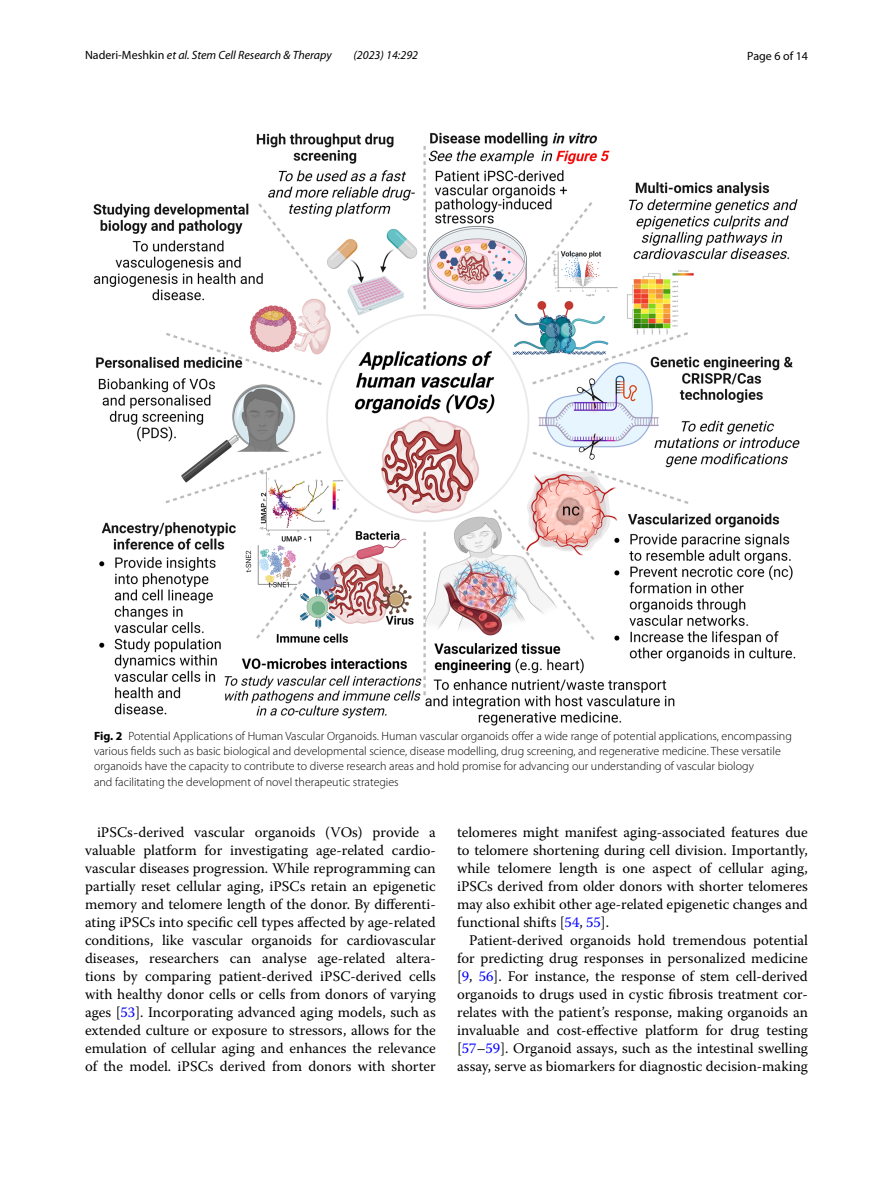
<style>
.page{position:relative;width:893px;height:1187px;background:#fff}
.page>*{position:absolute;margin:0;border:0;box-sizing:border-box;transform-origin:0 0}
.t1{font:14.7px/18px "Warnock Pro";color:#000;text-align:justify}
.t2{font:300 12px/15px "Myriad Pro";color:#000}
.t3{font:italic 12px "Myriad Pro";color:#000}
.t4{font:12px "Myriad Pro";color:#000}
.s1{font-style:normal}
.s2{font-weight:700}
.s3{color:#00f}
</style>
<div class="page">
<img style="left:94px;top:133px;width:705px;height:592px">
<p class="t3" style="left:85px;top:48px;width:248px"><span class="s1">Naderi‑Meshkin</span> et al. Stem Cell Research &amp; Therapy</p>
<p class="t3" style="left:353px;top:48px;width:66px">(2023) 14:292</p>
<p class="t4" style="left:747px;top:48px;width:62px">Page 6 of 14</p>
<p class="t2" style="left:94px;top:729px;width:699px"><span class="s2">Fig. 2</span> Potential Applications of Human Vascular Organoids. Human vascular organoids offer a wide range of potential applications, encompassing various fields such as basic biological and developmental science, disease modelling, drug screening, and regenerative medicine. These versatile organoids have the capacity to contribute to diverse research areas and hold promise for advancing our understanding of vascular biology<br>and facilitating the development of novel therapeutic strategies</p>
<p class="t1" style="left:85px;top:822px;width:352px;text-indent:12px">iPSCs-derived vascular organoids (VOs) provide a valuable platform for investigating age-related cardio&shy;vascular diseases progression. While reprogramming can partially reset cellular aging, iPSCs retain an epigenetic memory and telomere length of the donor. By differenti&shy;ating iPSCs into specific cell types affected by age-related conditions, like vascular organoids for cardiovascular diseases, researchers can analyse age-related altera&shy;tions by comparing patient-derived iPSC-derived cells with healthy donor cells or cells from donors of varying ages [<span class="s3">53</span>]. Incorporating advanced aging models, such as extended culture or exposure to stressors, allows for the emulation of cellular aging and enhances the relevance of the model. iPSCs derived from donors with shorter</p>
<p class="t1" style="left:457px;top:822px;width:352px">telomeres might manifest aging-associated features due to telomere shortening during cell division. Importantly, while telomere length is one aspect of cellular aging, iPSCs derived from older donors with shorter telomeres may also exhibit other age-related epigenetic changes and functional shifts [<span class="s3">54</span>, <span class="s3">55</span>].</p>
<p class="t1" style="left:457px;top:930px;width:352px;text-indent:12px">Patient-derived organoids hold tremendous potential for predicting drug responses in personalized medicine [<span class="s3">9</span>, <span class="s3">56</span>]. For instance, the response of stem cell-derived organoids to drugs used in cystic fibrosis treatment cor&shy;relates with the patient’s response, making organoids an invaluable and cost-effective platform for drug testing [<span class="s3">57</span>–<span class="s3">59</span>]. Organoid assays, such as the intestinal swelling assay, serve as biomarkers for diagnostic decision-making</p>
</div>
